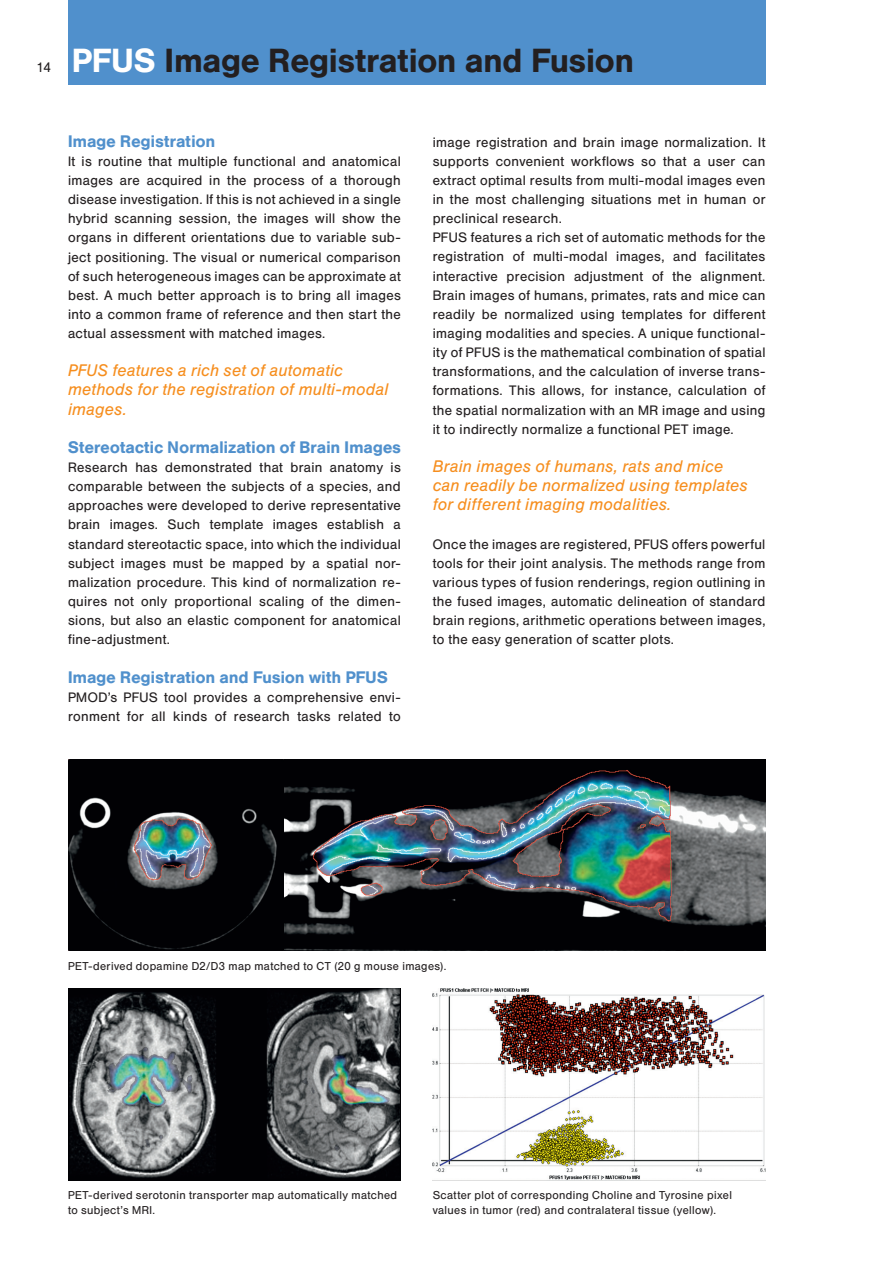
<style>
.page{position:relative;width:893px;height:1263px;background:#fff}
.page>*{position:absolute;margin:0;border:0;box-sizing:border-box;transform-origin:0 0}
.t1{font:500 33px "Helvetica BQ";letter-spacing:.02em;color:#231f20}
.t2{font:italic 16.5px/19.2px "Helvetica BQ";letter-spacing:.025em;color:#f68e1e}
.t3{font:500 16.5px "Helvetica BQ";letter-spacing:.025em;color:#5090cc}
.t4{font:13.5px/19.2px "Helvetica BQ";letter-spacing:.03em;color:#231f20;text-align:justify}
.t5{font:11.25px/14.9px "Helvetica BQ";letter-spacing:.035em;color:#231f20}
.s1{color:#fff}
</style>
<div class="page">
<div style="left:68px;top:0;width:697px;height:85px;background:#5090cc"></div>
<img style="left:68px;top:759px;width:697px;height:191px">
<img style="left:68px;top:989px;width:333px;height:191px">
<img style="left:433px;top:989px;width:332px;height:191px">
<p class="t4" style="left:37px;top:58px;width:16px">14</p>
<h1 class="t1" style="left:72px;top:41px;width:563px"><span class="s1">PFUS</span> Image Registration and Fusion</h1>
<p class="t3" style="left:68px;top:131px;width:149px">Image Registration</p>
<p class="t4" style="left:68px;top:152px;width:334px">It is routine that multiple functional and anatomical images are acquired in the process of a thorough disease investigation. If this is not achieved in a single hybrid scanning session, the images will show the organs in different orientations due to variable sub&shy;ject positioning. The visual or numerical comparison of such heterogeneous images can be approximate at best. A much better approach is to bring all images into a common frame of reference and then start the actual assessment with matched images.</p>
<p class="t2" style="left:68px;top:361px;width:322px">PFUS features a rich set of automatic methods for the registration of multi-modal images.</p>
<p class="t3" style="left:68px;top:437px;width:334px">Stereotactic Normalization of Brain Images</p>
<p class="t4" style="left:68px;top:458px;width:334px">Research has demonstrated that brain anatomy is comparable between the subjects of a species, and approaches were developed to derive representative brain images. Such template images establish a standard stereotactic space, into which the individual subject images must be mapped by a spatial nor&shy;malization procedure. This kind of normalization re&shy;quires not only proportional scaling of the dimen&shy;sions, but also an elastic component for anatomical fine-adjustment.</p>
<p class="t3" style="left:68px;top:667px;width:321px">Image Registration and Fusion with PFUS</p>
<p class="t4" style="left:68px;top:688px;width:334px">PMOD’s PFUS tool provides a comprehensive envi&shy;ronment for all kinds of research tasks related to</p>
<p class="t4" style="left:433px;top:133px;width:334px;text-align:left">image registration and brain image normalization. It supports convenient workflows so that a user can extract optimal results from multi-modal images even in the most challenging situations met in human or preclinical research.<br>PFUS features a rich set of automatic methods for the registration of multi-modal images, and facilitates interactive precision adjustment of the alignment.<br>Brain images of humans, primates, rats and mice can readily be normalized using templates for different imaging modalities and species. A unique functional&shy;ity of PFUS is the mathematical combination of spatial transformations, and the calculation of inverse trans&shy;formations. This allows, for instance, calculation of the spatial normalization with an MR image and using it to indirectly normalize a functional PET image.</p>
<p class="t2" style="left:433px;top:457px;width:316px">Brain images of humans, rats and mice can readily be normalized using templates for different imaging modalities.</p>
<p class="t4" style="left:433px;top:535px;width:334px">Once the images are registered, PFUS offers powerful tools for their joint analysis. The methods range from various types of fusion renderings, region outlining in the fused images, automatic delineation of standard brain regions, arithmetic operations between images, to the easy generation of scatter plots.</p>
<p class="t5" style="left:68px;top:958px;width:380px">PET-derived dopamine D2/D3 map matched to CT (20 g mouse images).</p>
<p class="t5" style="left:68px;top:1188px;width:331px">PET-derived serotonin transporter map automatically matched to subject’s MRI.</p>
<p class="t5" style="left:433px;top:1188px;width:301px">Scatter plot of corresponding Choline and Tyrosine pixel values in tumor (red) and contralateral tissue (yellow).</p>
</div>
